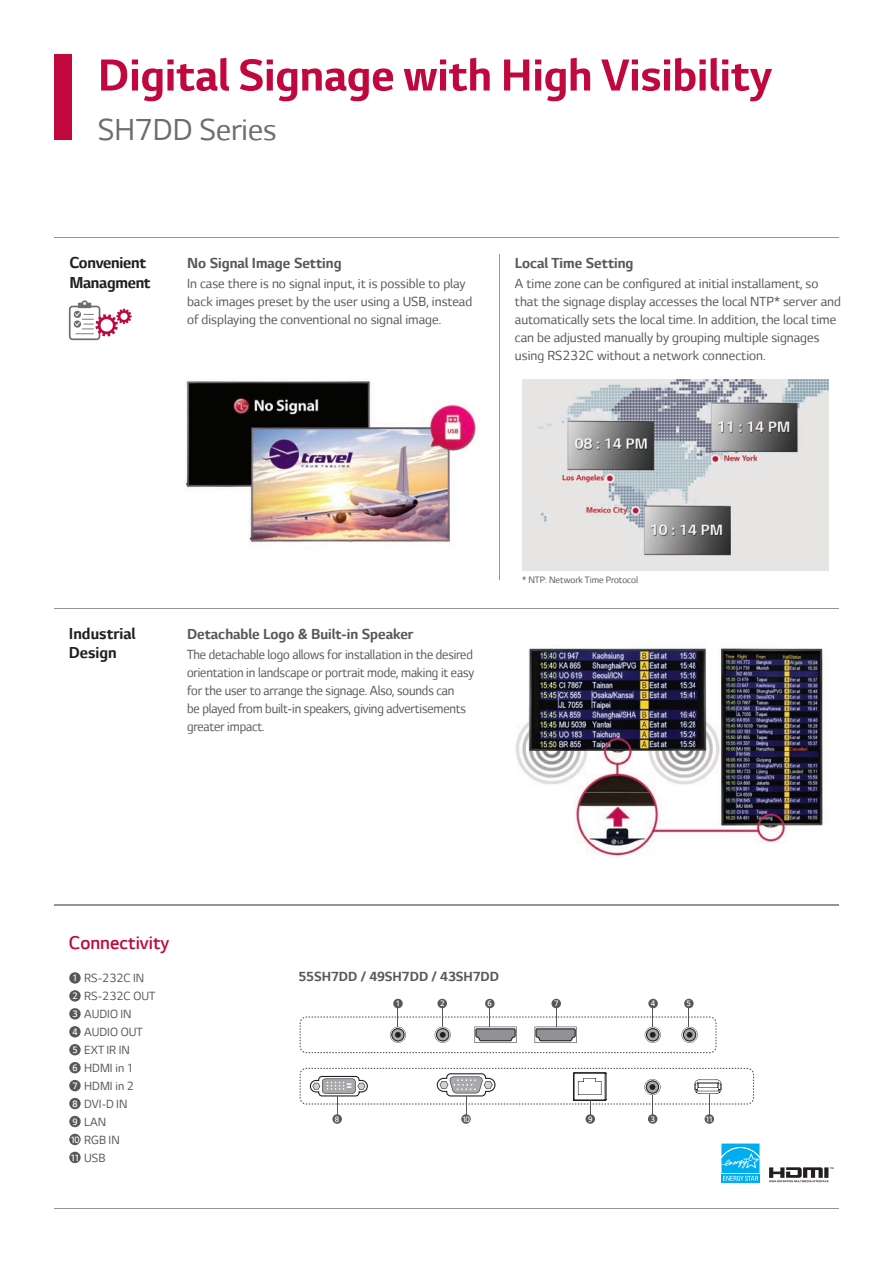
<style>
.page{position:relative;width:893px;height:1263px;background:#fff}
.page>*{position:absolute;margin:0;border:0;box-sizing:border-box;transform-origin:0 0}
.t1{font:700 51px "LG Smart";color:#c0073e}
.t2{font:34.5px "LG Smart";color:#6c6d70}
.t3{font:300 21px "LG Smart";color:#c0073e}
.t4{font:700 18px/19.5px "LG Smart";letter-spacing:-.015em;color:#231f20}
.t5{font:700 16.5px "LG Smart";color:#57585a}
.t6{font:15px/18px "LG Smart";color:#57585a}
.t7{font:15px/18px "LG Smart";color:#57585a;scale:.95 1}
.t8{font:700 15px "LG Smart";color:#57585a}
.t9{font:13.5px/18px "LG Smart";color:#57585a}
.t10{font:10.5px "LG Smart";color:#57585a}
.t11{font:300 10.5px/18px "LG Smart";color:#fff;text-align:justify;scale:.95 1}
.t12{font:300 9px "LG Smart";color:#fff;scale:.95 1}
</style>
<div class="page">
<hr style="left:54px;top:1208px;width:785px;height:1px;background:#939598">
<hr style="left:54px;top:237px;width:785px;height:1px;background:#939598">
<hr style="left:54px;top:904px;width:785px;height:1px;background:#939598">
<hr style="left:499px;top:254px;width:1px;height:326px;background:#939598">
<hr style="left:54px;top:608px;width:785px;height:1px;background:#939598">
<svg style="left:69px;top:300px;width:63px;height:40px"></svg>
<div style="left:69px;top:972px;width:12px;height:12px;background:#57585a;border-radius:50%"></div>
<div style="left:69px;top:990px;width:12px;height:11px;background:#57585a;border-radius:50%"></div>
<div style="left:69px;top:1008px;width:12px;height:11px;background:#57585a;border-radius:50%"></div>
<div style="left:69px;top:1080px;width:12px;height:11px;background:#57585a;border-radius:50%"></div>
<div style="left:69px;top:1026px;width:12px;height:11px;background:#57585a;border-radius:50%"></div>
<div style="left:69px;top:1044px;width:12px;height:11px;background:#57585a;border-radius:50%"></div>
<div style="left:69px;top:1062px;width:12px;height:11px;background:#57585a;border-radius:50%"></div>
<div style="left:69px;top:1116px;width:12px;height:11px;background:#57585a;border-radius:50%"></div>
<div style="left:69px;top:1134px;width:12px;height:11px;background:#57585a;border-radius:50%"></div>
<div style="left:69px;top:1152px;width:12px;height:11px;background:#57585a;border-radius:50%"></div>
<div style="left:69px;top:1098px;width:12px;height:11px;background:#57585a;border-radius:50%"></div>
<div style="left:721px;top:1174px;width:38px;height:8px;background:#00aeef"></div>
<svg style="left:721px;top:1143px;width:38px;height:38px"></svg>
<svg style="left:769px;top:1167px;width:64px;height:15px"></svg>
<svg style="left:299px;top:1067px;width:456px;height:51px"></svg>
<div style="left:684px;top:999px;width:10px;height:9px;background:#57585a;border-radius:50%"></div>
<div style="left:485px;top:999px;width:10px;height:9px;background:#57585a;border-radius:50%"></div>
<div style="left:437px;top:999px;width:10px;height:9px;background:#57585a;border-radius:50%"></div>
<div style="left:393px;top:999px;width:10px;height:9px;background:#57585a;border-radius:50%"></div>
<div style="left:648px;top:999px;width:10px;height:9px;background:#57585a;border-radius:50%"></div>
<svg style="left:299px;top:1003px;width:418px;height:51px"></svg>
<div style="left:551px;top:999px;width:10px;height:9px;background:#57585a;border-radius:50%"></div>
<div style="left:648px;top:1114px;width:9px;height:10px;background:#57585a;border-radius:50%"></div>
<div style="left:461px;top:1114px;width:10px;height:10px;background:#57585a;border-radius:50%"></div>
<div style="left:705px;top:1114px;width:9px;height:10px;background:#57585a;border-radius:50%"></div>
<div style="left:585px;top:1114px;width:10px;height:10px;background:#57585a;border-radius:50%"></div>
<div style="left:332px;top:1114px;width:10px;height:10px;background:#57585a;border-radius:50%"></div>
<img style="left:522px;top:379px;width:306px;height:191px">
<img style="left:515px;top:645px;width:308px;height:211px">
<img style="left:185px;top:381px;width:294px;height:162px">
<div style="left:54px;top:54px;width:17px;height:85px;background:#c0073e"></div>
<h1 class="t1" style="left:98px;top:47px;width:676px">Digital Signage with High Visibility</h1>
<h2 class="t2" style="left:98px;top:110px;width:180px">SH7DD Series</h2>
<p class="t4" style="left:69px;top:253px;width:83px">Convenient<br>Managment</p>
<p class="t5" style="left:187px;top:254px;width:156px">No Signal Image Setting</p>
<p class="t6" style="left:187px;top:275px;width:287px">In case there is no signal input, it is possible to play back images preset by the user using a USB, instead of displaying the conventional no signal image.</p>
<p class="t5" style="left:515px;top:254px;width:120px">Local Time Setting</p>
<p class="t6" style="left:515px;top:275px;width:327px">A time zone can be configured at initial installament, so that the signage display accesses the local NTP* server and automatically sets the local time. In addition, the local time can be adjusted manually by grouping multiple signages using RS232C without a network connection.</p>
<p class="t4" style="left:69px;top:624px;width:68px">Industrial<br>Design</p>
<p class="t5" style="left:187px;top:625px;width:228px">Detachable Logo &amp; Built-in Speaker</p>
<p class="t7" style="left:187px;top:646px;width:304px">The detachable logo allows for installation in the desired orientation in landscape or portrait mode, making it easy for the user to arrange the signage. Also, sounds can<br>be played from built-in speakers, giving advertisements greater impact.</p>
<p class="t10" style="left:522px;top:574px;width:118px">* NTP: Network Time Protocol</p>
<h3 class="t3" style="left:69px;top:931px;width:102px">Connectivity</h3>
<p class="t9" style="left:84px;top:968px;width:73px">RS-232C IN<br>RS-232C OUT<br>AUDIO IN<br>AUDIO OUT<br>EXT IR IN<br>HDMI in 1<br>HDMI in 2<br>DVI-D IN<br>LAN<br>RGB IN<br>USB</p>
<p class="t11" style="left:72px;top:969px;width:7px">1<br>2<br>3</p>
<p class="t11" style="left:72px;top:1023px;width:7px">4<br>5<br>6</p>
<p class="t11" style="left:72px;top:1077px;width:7px">7</p>
<p class="t11" style="left:72px;top:1095px;width:7px">8</p>
<p class="t11" style="left:70px;top:1113px;width:11px;text-align:left">9<br>10<br>11</p>
<p class="t8" style="left:298px;top:968px;width:202px">55SH7DD / 49SH7DD / 43SH7DD</p>
<p class="t12" style="left:396px;top:999px;width:6px">1</p>
<p class="t12" style="left:440px;top:999px;width:6px">2</p>
<p class="t12" style="left:488px;top:999px;width:6px">6</p>
<p class="t12" style="left:554px;top:999px;width:6px">7</p>
<p class="t12" style="left:651px;top:999px;width:6px">4</p>
<p class="t12" style="left:687px;top:999px;width:6px">5</p>
<p class="t12" style="left:335px;top:1114px;width:6px">8</p>
<p class="t12" style="left:462px;top:1114px;width:10px">10</p>
<p class="t12" style="left:588px;top:1114px;width:6px">9</p>
<p class="t12" style="left:650px;top:1114px;width:6px">3</p>
<p class="t12" style="left:705px;top:1114px;width:10px">11</p>
</div>
